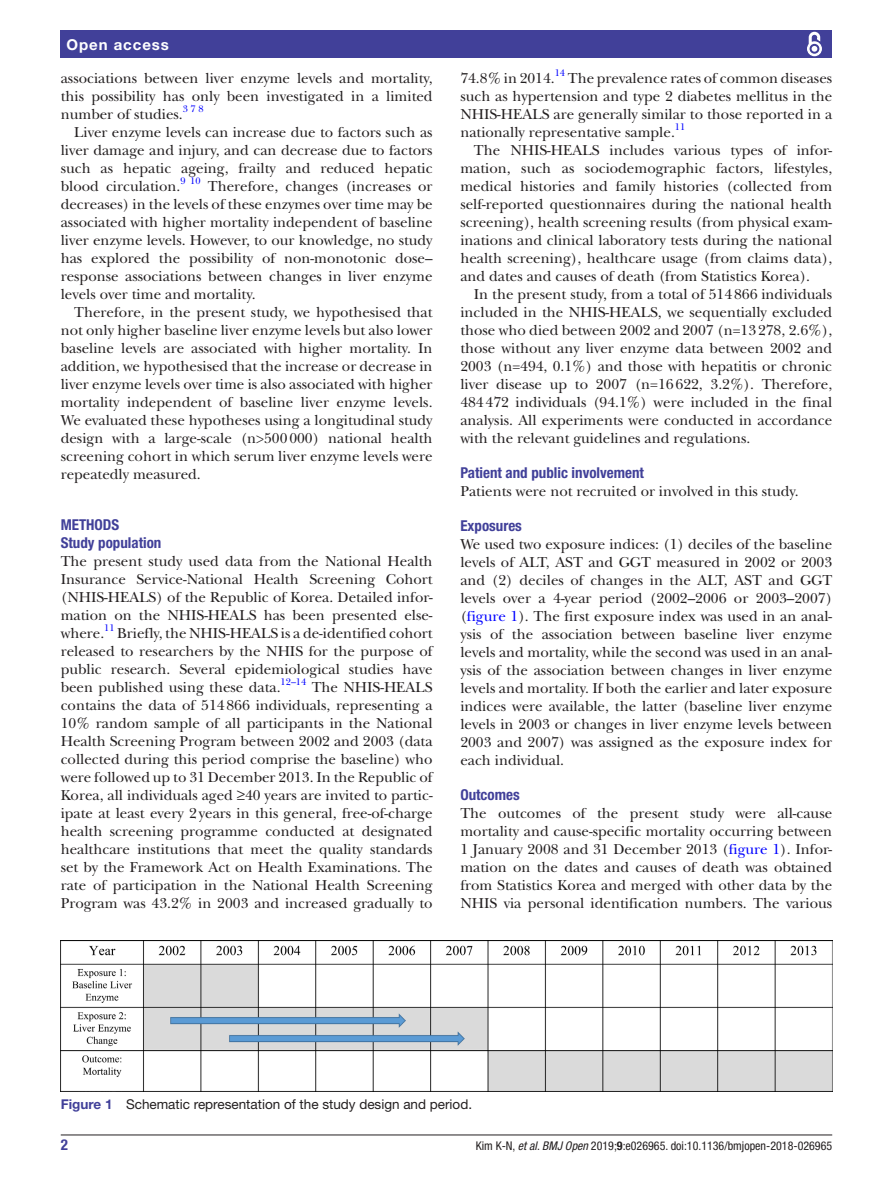
<style>
.page{position:relative;width:893px;height:1191px;background:#fff}
.page>*{position:absolute;margin:0;border:0;box-sizing:border-box;transform-origin:0 0}
.t1{font:15px/18px "New Baskerville";color:#231f20;text-align:justify}
.t2{font:700 condensed 15px/18px "Helvetica Neue LT Std";color:#414099}
.t3{font:700 15px "Helvetica Neue LT Std";letter-spacing:.065em;color:#fff}
.t4{font:13.5px "Helvetica Neue LT Std";color:#231f20}
.t5{font:condensed 12px "Helvetica Neue LT Std";color:#231f20}
.t6{font:9.9px "New Baskerville";color:#00f}
.s1{color:#00f}
.s2{font-weight:700;color:#414099}
.s3{font-style:italic}
.s4{font-weight:700}
</style>
<div class="page">
<hr style="left:61px;top:1134px;width:771px;height:1px;background:#231f20">
<div style="left:61px;top:31px;width:771px;height:27px;background:#414099"></div>
<svg style="left:807px;top:31px;width:15px;height:26px"></svg>
<img style="left:61px;top:940px;width:771px;height:151px">
<p class="t3" style="left:66px;top:35px;width:104px">Open access</p>
<p class="t1" style="left:61px;top:69px;width:373px">associations between liver enzyme levels and mortality, this possibility has only been investigated in a limited number of studies.</p>
<p class="t6" style="left:183px;top:103px;width:22px">3 7 8</p>
<p class="t1" style="left:61px;top:123px;width:373px;text-indent:14px">Liver enzyme levels can increase due to factors such as liver damage and injury, and can decrease due to factors such as hepatic ageing, frailty and reduced hepatic blood circulation.</p>
<p class="t6" style="left:180px;top:175px;width:22px">9 10</p>
<p class="t1" style="left:61px;top:177px;width:373px;text-indent:147px">Therefore, changes (increases or decreases) in the levels of these enzymes over time may be associated with higher mortality independent of baseline liver enzyme levels. However, to our knowledge, no study has explored the possibility of non-monotonic dose– response associations between changes in liver enzyme levels over time and mortality.</p>
<p class="t1" style="left:61px;top:303px;width:373px;text-indent:13px">Therefore, in the present study, we hypothesised that not only higher baseline liver enzyme levels but also lower baseline levels are associated with higher mortality. In addition, we hypothesised that the increase or decrease in liver enzyme levels over time is also associated with higher mortality independent of baseline liver enzyme levels.<br>We evaluated these hypotheses using a longitudinal study design with a large-scale (n&gt;500000) national health screening cohort in which serum liver enzyme levels were repeatedly measured.</p>
<p class="t2" style="left:61px;top:515px;width:102px">Methods<br>Study population</p>
<p class="t1" style="left:61px;top:552px;width:373px">The present study used data from the National Health Insurance Service-National Health Screening Cohort (NHIS-HEALS) of the Republic of Korea. Detailed infor&shy;mation on the NHIS-HEALS has been presented else&shy;where.</p>
<p class="t6" style="left:104px;top:622px;width:12px">11</p>
<p class="t1" style="left:61px;top:624px;width:373px;text-indent:56px">Briefly, the NHIS-HEALS is a de-identified cohort released to researchers by the NHIS for the purpose of public research. Several epidemiological studies have been published using these data.</p>
<p class="t6" style="left:281px;top:676px;width:27px">12–14</p>
<p class="t1" style="left:61px;top:678px;width:373px;text-indent:251px">The NHIS-HEALS contains the data of 514866 individuals, representing a 10% random sample of all participants in the National Health Screening Program between 2002 and 2003 (data collected during this period comprise the baseline) who were followed up to 31 December 2013. In the Republic of Korea, all individuals aged ≥40 years are invited to partic&shy;ipate at least every 2years in this general, free-of-charge health screening programme conducted at designated healthcare institutions that meet the quality standards set by the Framework Act on Health Examinations. The rate of participation in the National Health Screening Program was 43.2% in 2003 and increased gradually to</p>
<p class="t1" style="left:460px;top:69px;width:96px">74.8% in 2014.</p>
<p class="t6" style="left:555px;top:67px;width:12px">14</p>
<p class="t1" style="left:460px;top:69px;width:373px;text-indent:107px">The prevalence rates of common diseases such as hypertension and type 2 diabetes mellitus in the NHIS-HEALS are generally similar to those reported in a nationally representative sample.</p>
<p class="t6" style="left:675px;top:121px;width:12px">11</p>
<p class="t1" style="left:460px;top:141px;width:373px;text-indent:14px">The NHIS-HEALS includes various types of infor&shy;mation, such as sociodemographic factors, lifestyles, medical histories and family histories (collected from self-reported questionnaires during the national health screening), health screening results (from physical exam&shy;inations and clinical laboratory tests during the national health screening), healthcare usage (from claims data), and dates and causes of death (from Statistics Korea).</p>
<p class="t1" style="left:460px;top:285px;width:373px;text-indent:14px">In the present study, from a total of 514866 individuals included in the NHIS-HEALS, we sequentially excluded those who died between 2002 and 2007 (n=13278, 2.6%), those without any liver enzyme data between 2002 and 2003 (n=494, 0.1%) and those with hepatitis or chronic liver disease up to 2007 (n=16622, 3.2%). Therefore, 484472 individuals (94.1%) were included in the final analysis. All experiments were conducted in accordance with the relevant guidelines and regulations.</p>
<p class="t2" style="left:460px;top:463px;width:185px">Patient and public involvement</p>
<p class="t1" style="left:460px;top:482px;width:340px">Patients were not recruited or involved in this study.</p>
<p class="t2" style="left:460px;top:516px;width:63px">Exposures</p>
<p class="t1" style="left:460px;top:535px;width:373px">We used two exposure indices: (1) deciles of the baseline levels of ALT, AST and GGT measured in 2002 or 2003 and (2) deciles of changes in the ALT, AST and GGT levels over a 4-year period (2002–2006 or 2003–2007) (<span class="s1">figure 1</span>). The first exposure index was used in an anal&shy;ysis of the association between baseline liver enzyme levels and mortality, while the second was used in an anal&shy;ysis of the association between changes in liver enzyme levels and mortality. If both the earlier and later exposure indices were available, the latter (baseline liver enzyme levels in 2003 or changes in liver enzyme levels between 2003 and 2007) was assigned as the exposure index for each individual.</p>
<p class="t2" style="left:460px;top:785px;width:61px">Outcomes</p>
<p class="t1" style="left:460px;top:804px;width:373px">The outcomes of the present study were all-cause mortality and cause-specific mortality occurring between 1 January 2008 and 31 December 2013 (<span class="s1">figure 1</span>). Infor&shy;mation on the dates and causes of death was obtained from Statistics Korea and merged with other data by the NHIS via personal identification numbers. The various</p>
<p class="t4" style="left:61px;top:1096px;width:413px"><span class="s2">Figure 1</span> Schematic representation of the study design and period.</p>
<p class="t2" style="left:61px;top:1135px;width:9px">2</p>
<p class="t5" style="left:476px;top:1138px;width:358px">Kim K-N, <span class="s3">et al</span>. <span class="s3">BMJ Open</span> 2019;<span class="s4">9</span>:e026965. doi:10.1136/bmjopen-2018-026965</p>
</div>
